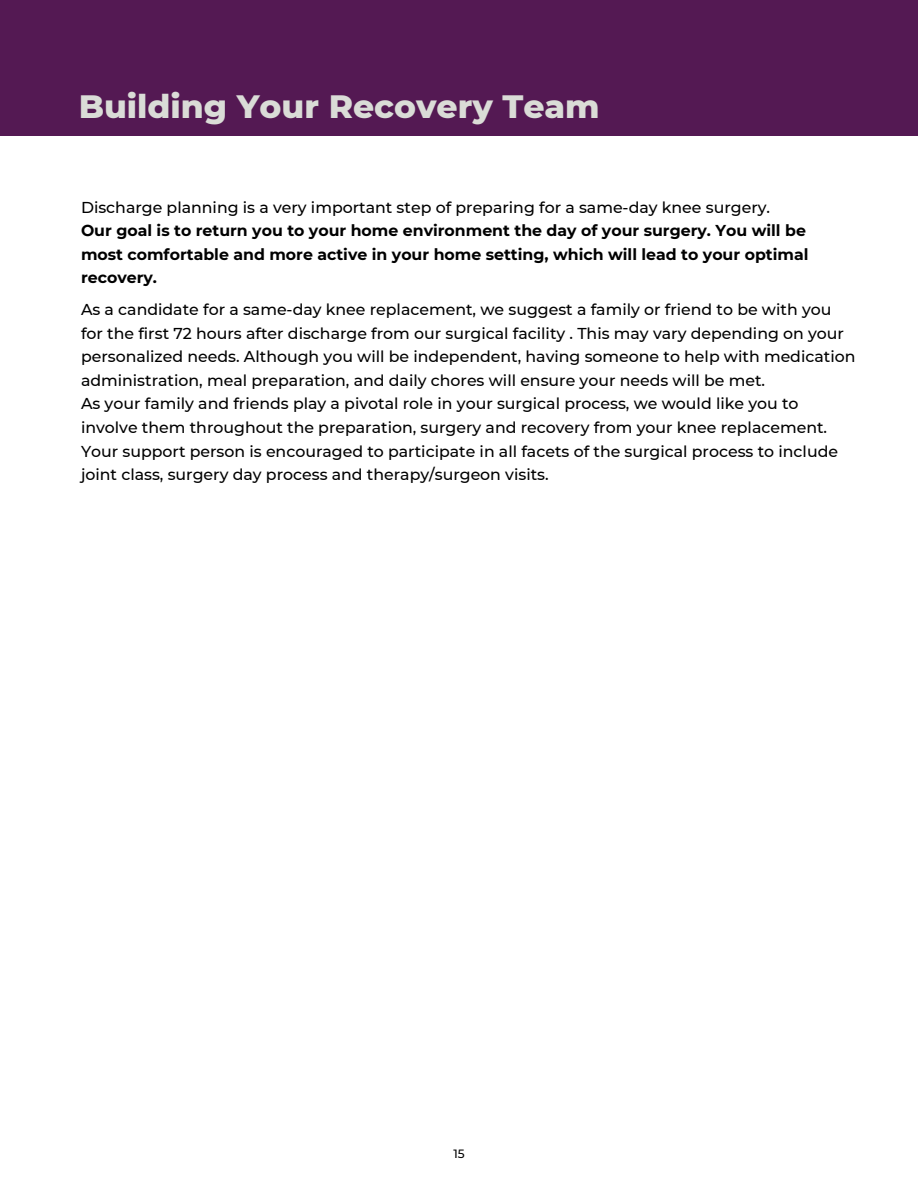
<style>
.page{position:relative;width:918px;height:1188px;background:#fff}
.page>*{position:absolute;margin:0;border:0;box-sizing:border-box;transform-origin:0 0}
.t1{font:800 33px "Montserrat";color:#dadcd7}
.t2{font:500 15.75px/23.7px "Montserrat";color:#000}
.t3{font:700 15.75px/23.7px "Montserrat";color:#000}
.t4{font:500 12px "Montserrat";color:#000}
</style>
<div class="page">
<div style="left:0;top:0;width:918px;height:135px;background:#541953"></div>
<h1 class="t1" style="left:79px;top:86px;width:523px">Building Your Recovery Team</h1>
<p class="t2" style="left:81px;top:195px;width:691px">Discharge planning is a very important step of preparing for a same-day knee surgery.</p>
<p class="t3" style="left:81px;top:219px;width:729px">Our goal is to return you to your home environment the day of your surgery. You will be most comfortable and more active in your home setting, which will lead to your optimal recovery.</p>
<p class="t2" style="left:81px;top:297px;width:776px">As a candidate for a same-day knee replacement, we suggest a family or friend to be with you for the first 72 hours after discharge from our surgical facility . This may vary depending on your personalized needs. Although you will be independent, having someone to help with medication administration, meal preparation, and daily chores will ensure your needs will be met.<br>As your family and friends play a pivotal role in your surgical process, we would like you to involve them throughout the preparation, surgery and recovery from your knee replacement.<br>Your support person is encouraged to participate in all facets of the surgical process to include joint class, surgery day process and therapy/surgeon visits.</p>
<p class="t4" style="left:453px;top:1146px;width:13px">15</p>
</div>
